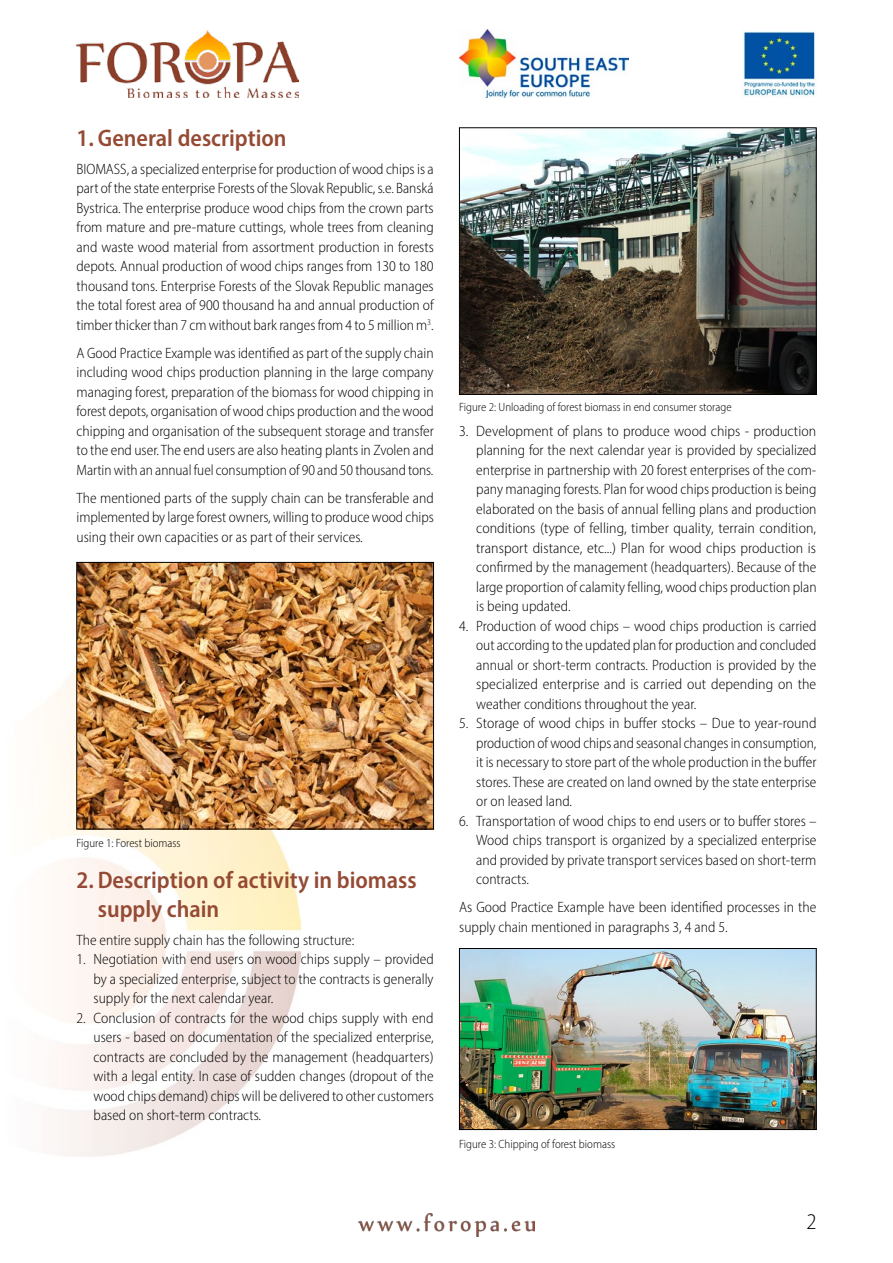
<style>
.page{position:relative;width:893px;height:1263px;background:#fff}
.page>*{position:absolute;margin:0;border:0;box-sizing:border-box;transform-origin:0 0}
.t1{font:600 semi-condensed 24px/28.5px "Myriad Pro";color:#954a34}
.t2{font:300 semi-condensed 22.5px "Myriad Pro";color:#000}
.t3{font:300 semi-condensed 15px/19.5px "Myriad Pro";color:#000;text-align:justify}
.t4{font:300 semi-condensed 12px "Myriad Pro";color:#000}
</style>
<div class="page">
<img style="left:358px;top:1214px;width:177px;height:22px">
<img style="left:43px;top:639px;width:258px;height:518px">
<img style="left:77px;top:30px;width:222px;height:67px">
<img style="left:459px;top:29px;width:169px;height:68px">
<img style="left:743px;top:31px;width:72px;height:66px">
<img style="left:79px;top:564px;width:353px;height:263px">
<div style="left:77px;top:562px;width:357px;height:267px;border:1px solid #000"></div>
<img style="left:461px;top:130px;width:353px;height:263px">
<div style="left:459px;top:128px;width:357px;height:267px;border:1px solid #000"></div>
<img style="left:461px;top:950px;width:353px;height:178px">
<div style="left:459px;top:948px;width:357px;height:182px;border:1px solid #000"></div>
<h1 class="t1" style="left:77px;top:123px;width:212px">1. General description</h1>
<p class="t3" style="left:77px;top:159px;width:359px">BIOMASS, a specialized enterprise for production of wood chips is a part of the state enterprise Forests of the Slovak Republic, s.e. Banská Bystrica. The enterprise produce wood chips from the crown parts from mature and pre-mature cuttings, whole trees from cleaning and waste wood material from assortment production in forests depots. Annual production of wood chips ranges from 130 to 180 thousand tons. Enterprise Forests of the Slovak Republic manages the total forest area of 900 thousand ha and annual production of timber thicker than 7 cm without bark ranges from 4 to 5 million m<sup>3</sup>.</p>
<p class="t3" style="left:77px;top:343px;width:359px">A Good Practice Example was identified as part of the supply chain including wood chips production planning in the large company managing forest, preparation of the biomass for wood chipping in forest depots, organisation of wood chips production and the wood chipping and organisation of the subsequent storage and transfer to the end user. The end users are also heating plants in Zvolen and Martin with an annual fuel consumption of 90 and 50 thousand tons.</p>
<p class="t3" style="left:77px;top:488px;width:359px">The mentioned parts of the supply chain can be transferable and implemented by large forest owners, willing to produce wood chips using their own capacities or as part of their services.</p>
<p class="t4" style="left:77px;top:836px;width:106px">Figure 1: Forest biomass</p>
<h1 class="t1" style="left:98px;top:866px;width:320px;text-indent:-21px">2. Description of activity in biomass supply chain</h1>
<p class="t3" style="left:77px;top:930px;width:279px">The entire supply chain has the following structure:</p>
<p class="t3" style="left:94px;top:949px;width:342px;text-indent:-17px">1. Negotiation with end users on wood chips supply – provided by a specialized enterprise, subject to the contracts is generally supply for the next calendar year.</p>
<p class="t3" style="left:94px;top:1008px;width:342px;text-indent:-17px">2. Conclusion of contracts for the wood chips supply with end users - based on documentation of the specialized enterprise, contracts are concluded by the management (headquarters) with a legal entity. In case of sudden changes (dropout of the wood chips demand) chips will be delivered to other customers based on short-term contracts.</p>
<p class="t4" style="left:459px;top:400px;width:274px">Figure 2: Unloading of forest biomass in end consumer storage</p>
<p class="t3" style="left:476px;top:421px;width:342px;text-indent:-17px">3. Development of plans to produce wood chips - production planning for the next calendar year is provided by specialized enterprise in partnership with 20 forest enterprises of the com&shy;pany managing forests. Plan for wood chips production is being elaborated on the basis of annual felling plans and production conditions (type of felling, timber quality, terrain condition, transport distance, etc...) Plan for wood chips production is confirmed by the management (headquarters). Because of the large proportion of calamity felling, wood chips production plan is being updated.</p>
<p class="t3" style="left:476px;top:616px;width:342px;text-indent:-17px">4. Production of wood chips – wood chips production is carried out according to the updated plan for production and concluded annual or short-term contracts. Production is provided by the specialized enterprise and is carried out depending on the weather conditions throughout the year.</p>
<p class="t3" style="left:476px;top:713px;width:342px;text-indent:-17px">5. Storage of wood chips in buffer stocks – Due to year-round production of wood chips and seasonal changes in consumption, it is necessary to store part of the whole production in the buffer stores. These are created on land owned by the state enterprise or on leased land.</p>
<p class="t3" style="left:476px;top:811px;width:342px;text-indent:-17px">6. Transportation of wood chips to end users or to buffer stores – Wood chips transport is organized by a specialized enterprise and provided by private transport services based on short-term contracts.</p>
<p class="t3" style="left:459px;top:897px;width:359px">As Good Practice Example have been identified processes in the supply chain mentioned in paragraphs 3, 4 and 5.</p>
<p class="t4" style="left:459px;top:1137px;width:157px">Figure 3: Chipping of forest biomass</p>
<h2 class="t2" style="left:806px;top:1208px;width:12px">2</h2>
</div>
